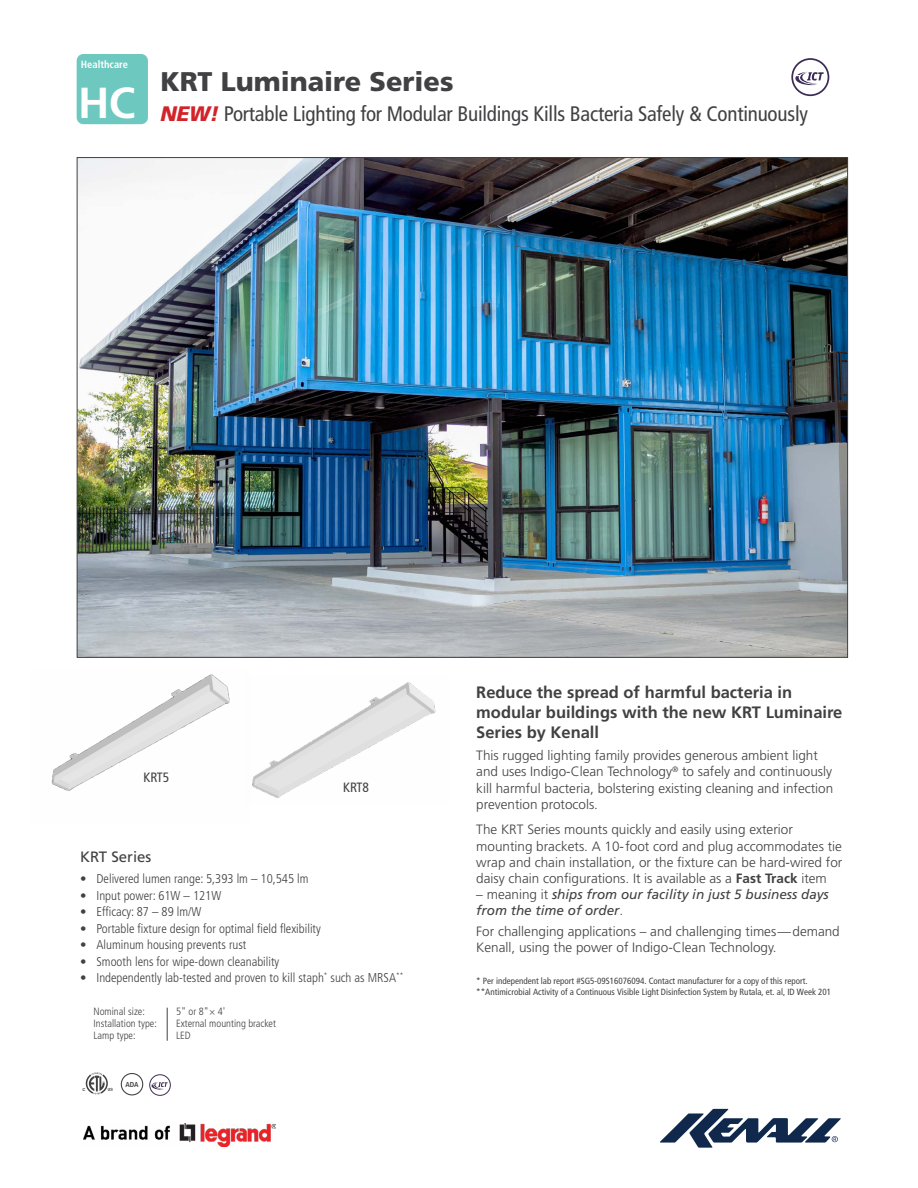
<style>
.page{position:relative;width:918px;height:1188px;background:#fff}
.page>*{position:absolute;margin:0;border:0;box-sizing:border-box;transform-origin:0 0}
.t1{font:700 43.35px "Frutiger LT Std";color:#fff}
.t2{font:900 27px "Frutiger LT Std";color:#414042}
.t3{font:condensed 21px "Frutiger LT Std";letter-spacing:-.01em;color:#414042}
.t4{font:700 16.5px/19.8px "Frutiger LT Std";color:#414042}
.t5{font:15px "Frutiger LT Std";color:#414042}
.t6{font:300 13.5px/16.2px "Frutiger LT Std";color:#414042}
.t7{font:italic 13.5px/16.2px "Frutiger LT Std";color:#414042}
.t8{font:condensed 13.5px "Frutiger LT Std";color:#414042}
.t9{font:300 condensed 12.75px "Frutiger LT Std";color:#414042}
.t10{font:300 condensed 10.5px "Frutiger LT Std";color:#414042}
.t11{font:700 condensed 10.5px "Frutiger LT Std";color:#fff}
.t12{font:condensed 9px/10.8px "Frutiger LT Std";color:#414042}
.t13{font:700 condensed 7.2px "Frutiger LT Std";color:#414042}
.t14{font:700 4.05px "Arial";color:#414042}
.s1{font-weight:900;font-style:italic;font-stretch:normal;color:#d2232a}
.s2{font-weight:700}
.s3{font-weight:300;font-style:normal}
</style>
<div class="page">
<svg style="left:660px;top:1109px;width:181px;height:39px"></svg>
<div style="left:77px;top:54px;width:71px;height:70px;background:#6dc8bf;border-radius:7px"></div>
<img style="left:83px;top:1123px;width:192px;height:24px">
<svg style="left:121px;top:1073px;width:22px;height:22px"></svg>
<svg style="left:86px;top:1072px;width:27px;height:22px"></svg>
<img style="left:79px;top:159px;width:767px;height:497px">
<hr style="left:167px;top:1008px;width:1px;height:33px;background:#414042">
<div style="left:149px;top:1074px;width:22px;height:22px;border:1px solid #3d2b56;border-radius:50%"></div>
<svg style="left:152px;top:1082px;width:16px;height:8px"></svg>
<img style="left:51px;top:674px;width:179px;height:117px">
<img style="left:252px;top:682px;width:184px;height:116px">
<svg style="left:791px;top:58px;width:38px;height:38px"></svg>
<p class="t11" style="left:81px;top:58px;width:49px">Healthcare</p>
<h1 class="t1" style="left:78px;top:77px;width:59px">HC</h1>
<h2 class="t2" style="left:160px;top:66px;width:295px">KRT Luminaire Series</h2>
<h3 class="t3" style="left:160px;top:102px;width:649px"><span class="s1">NEW!</span> Portable Lighting for Modular Buildings Kills Bacteria Safely &amp; Continuously</h3>
<p class="t8" style="left:143px;top:770px;width:27px">KRT5</p>
<p class="t8" style="left:343px;top:779px;width:27px">KRT8</p>
<p class="t5" style="left:80px;top:848px;width:73px">KRT Series</p>
<p class="t9" style="left:80px;top:872px;width:230px">• Delivered lumen range: 5,393 lm – 10,545 lm</p>
<p class="t9" style="left:80px;top:888px;width:143px">• Input power: 61W – 121W</p>
<p class="t9" style="left:80px;top:905px;width:123px">• Efficacy: 87 – 89 lm/W</p>
<p class="t9" style="left:80px;top:921px;width:242px">• Portable fixture design for optimal field flexibility</p>
<p class="t9" style="left:80px;top:938px;width:168px">• Aluminum housing prevents rust</p>
<p class="t9" style="left:80px;top:954px;width:201px">• Smooth lens for wipe-down cleanability</p>
<p class="t9" style="left:80px;top:971px;width:325px">• Independently lab-tested and proven to kill staph<sup>*</sup> such as MRSA<sup>**</sup></p>
<p class="t10" style="left:94px;top:1005px;width:53px">Nominal size:</p>
<p class="t10" style="left:176px;top:1005px;width:51px">5" or 8"× 4'</p>
<p class="t10" style="left:94px;top:1017px;width:65px">Installation type:</p>
<p class="t10" style="left:176px;top:1017px;width:101px">External mounting bracket</p>
<p class="t10" style="left:94px;top:1029px;width:43px">Lamp type:</p>
<p class="t10" style="left:176px;top:1029px;width:16px">LED</p>
<p class="t14" style="left:82px;top:1087px;width:4px">C</p>
<p class="t13" style="left:125px;top:1080px;width:15px">ADA</p>
<p class="t4" style="left:476px;top:683px;width:368px">Reduce the spread of harmful bacteria in modular buildings with the new KRT Luminaire<br>Series by Kenall</p>
<p class="t6" style="left:476px;top:748px;width:359px">This rugged lighting family provides generous ambient light and uses Indigo-Clean Technology<sup>®</sup> to safely and continuously kill harmful bacteria, bolstering existing cleaning and infection prevention protocols.</p>
<p class="t6" style="left:476px;top:822px;width:368px">The KRT Series mounts quickly and easily using exterior mounting brackets. A 10-foot cord and plug accommodates tie wrap and chain installation, or the fixture can be hard-wired for daisy chain configurations. It is available as a <span class="s2">Fast Track</span> item</p>
<p class="t7" style="left:476px;top:886px;width:354px"><span class="s3">– meaning it</span> ships from our facility in just 5 business days from the time of order<span class="s3">.</span></p>
<p class="t6" style="left:476px;top:923px;width:365px">For challenging applications – and challenging times—demand<br>Kenall, using the power of Indigo-Clean Technology.</p>
<p class="t12" style="left:476px;top:975px;width:356px">* Per independent lab report #SG5-09S16076094. Contact manufacturer for a copy of this report. **Antimicrobial Activity of a Continuous Visible Light Disinfection System by Rutala, et. al, ID Week 201</p>
</div>
